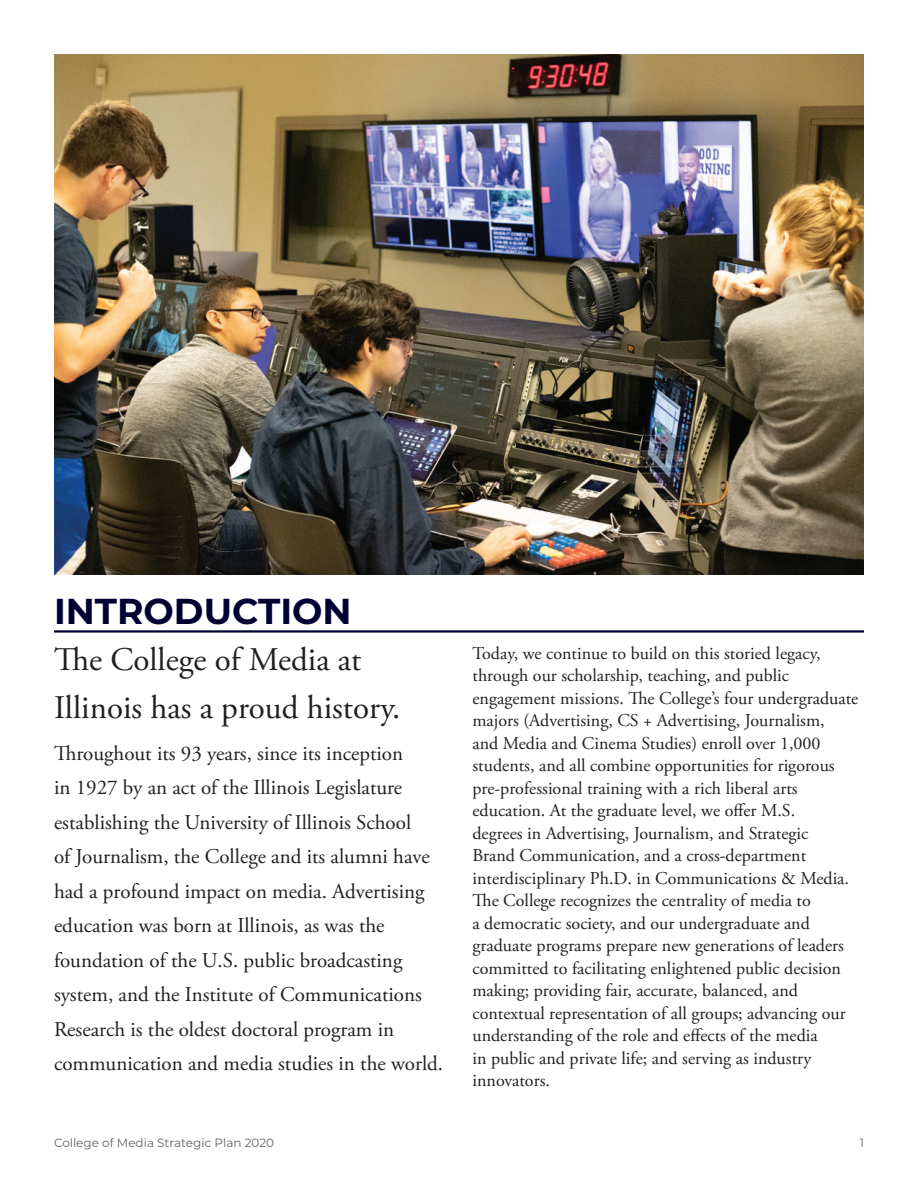
<style>
.page{position:relative;width:918px;height:1188px;background:#fff}
.page>*{position:absolute;margin:0;border:0;box-sizing:border-box;transform-origin:0 0}
.t1{font:700 36px "Montserrat";color:#000032}
.t2{font:33px/48px "Adobe Garamond Pro";color:#231f20}
.t3{font:21px/34.5px "Adobe Garamond Pro";color:#231f20}
.t4{font:18px/22.5px "Adobe Garamond Pro";color:#231f20}
.t5{font:12px "Montserrat";color:#636366}
</style>
<div class="page">
<img style="left:54px;top:54px;width:810px;height:521px">
<hr style="left:54px;top:630px;width:810px;height:3px;background:#000032">
<h1 class="t1" style="left:54px;top:586px;width:299px">INTRODUCTION</h1>
<h2 class="t2" style="left:54px;top:636px;width:348px">The College of Media at<br>Illinois has a proud history.</h2>
<p class="t3" style="left:54px;top:737px;width:391px">Throughout its 93 years, since its inception<br>in 1927 by an act of the Illinois Legislature establishing the University of Illinois School<br>of Journalism, the College and its alumni have had a profound impact on media. Advertising education was born at Illinois, as was the foundation of the U.S. public broadcasting system, and the Institute of Communications Research is the oldest doctoral program in communication and media studies in the world.</p>
<p class="t4" style="left:472px;top:643px;width:387px">Today, we continue to build on this storied legacy, through our scholarship, teaching, and public engagement missions. The College’s four undergraduate majors (Advertising, CS + Advertising, Journalism,<br>and Media and Cinema Studies) enroll over 1,000 students, and all combine opportunities for rigorous pre-professional training with a rich liberal arts education. At the graduate level, we offer M.S.<br>degrees in Advertising, Journalism, and Strategic<br>Brand Communication, and a cross-department interdisciplinary Ph.D. in Communications &amp; Media.<br>The College recognizes the centrality of media to<br>a democratic society, and our undergraduate and graduate programs prepare new generations of leaders committed to facilitating enlightened public decision making; providing fair, accurate, balanced, and contextual representation of all groups; advancing our understanding of the role and effects of the media<br>in public and private life; and serving as industry innovators.</p>
<p class="t5" style="left:54px;top:1135px;width:222px">College of Media Strategic Plan 2020</p>
<p class="t5" style="left:860px;top:1135px;width:6px">1</p>
</div>
